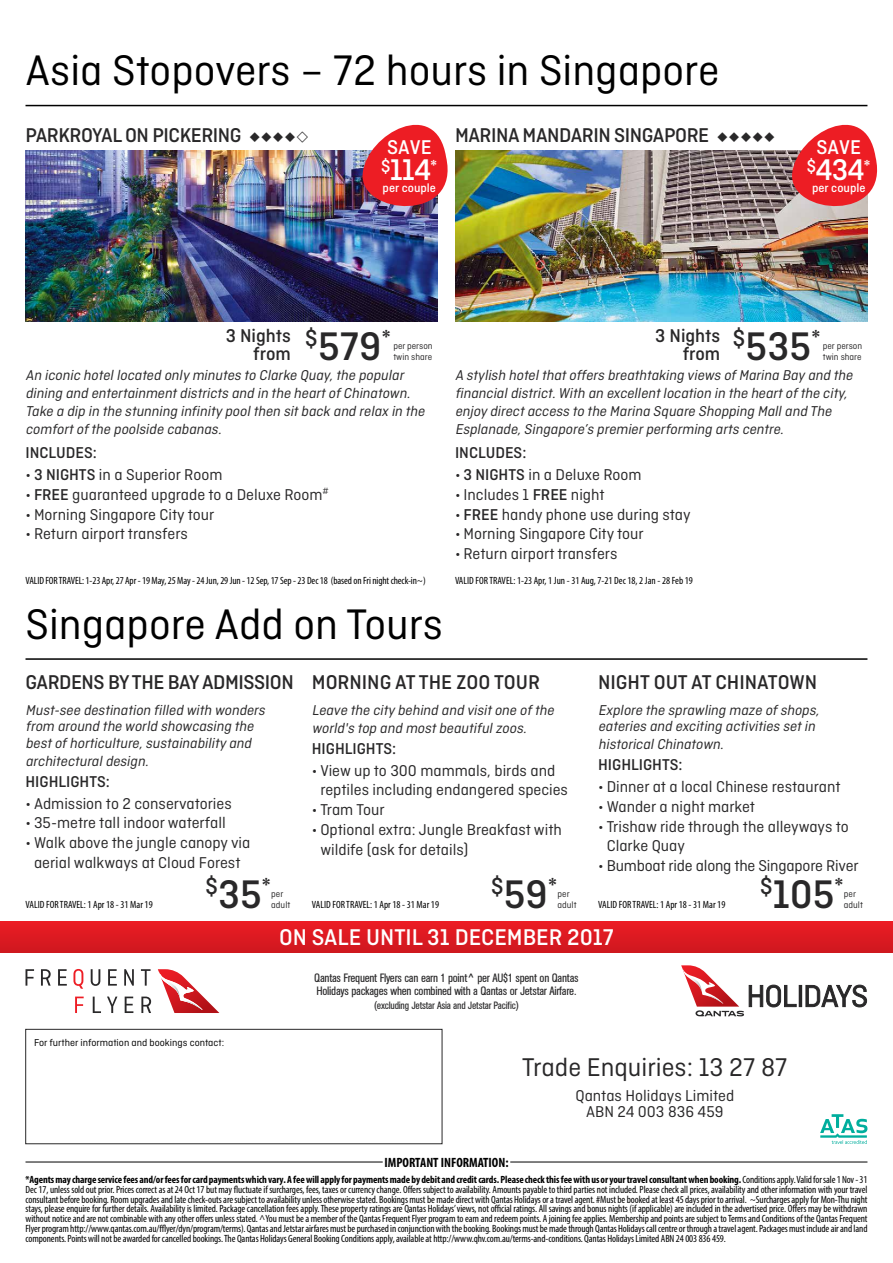
<style>
.page{position:relative;width:893px;height:1263px;background:#fff}
.page>*{position:absolute;margin:0;border:0;box-sizing:border-box;transform-origin:0 0}
.t1{font:45px "Ciutadella";color:#000}
.t2{font:500 42px "Ciutadella";color:#292829}
.t3{font:500 31.5px "Ciutadella";letter-spacing:-.03em;color:#fff}
.t4{font:27px "Ciutadella";color:#292829}
.t5{font:500 24.45px "Ciutadella";color:#292829}
.t6{font:500 24px "Ciutadella";color:#fff}
.t7{font:500 21px "Ciutadella";letter-spacing:-.02em;color:#292829}
.t8{font:500 21px "Ciutadella";color:#292829}
.t9{font:500 21px "Ciutadella";color:#fff}
.t10{font:500 19.5px/18px "Ciutadella";color:#292829;text-align:right}
.t11{font:16.5px/19.8px "Ciutadella";color:#292829}
.t12{font:500 16.5px "Ciutadella";color:#292829}
.t13{font:italic 15px/18px "Ciutadella";color:#292829}
.t14{font:700 condensed 13.5px "Myriad Pro";color:#000}
.t15{font:500 12.75px "Ciutadella";color:#fff}
.t16{font:condensed 12px/13.5px "AG Book BQ";letter-spacing:-.02em;color:#292829}
.t17{font:condensed 10.5px/9.8px "Myriad Pro";letter-spacing:-.01em;color:#000;text-align:justify}
.t18{font:10.5px "Ciutadella";color:#000}
.t19{font:condensed 10.5px "AG Book BQ";letter-spacing:-.02em;color:#292829}
.t20{font:9.75px/11.2px "Ciutadella";color:#292829;scale:.96 1}
.s1{font-weight:500}
.s2{font-size:42px}
.s3{font-weight:700}
</style>
<div class="page">
<div style="left:0;top:922px;width:893px;height:30px;background:linear-gradient(to right,#dc1a21,#dd1a21)"></div>
<div style="left:26px;top:1029px;width:416px;height:115px;background:#fff;border:1px solid #292829"></div>
<svg style="left:158px;top:969px;width:44px;height:41px"></svg>
<img style="left:158px;top:971px;width:22px;height:28px">
<svg style="left:26px;top:969px;width:125px;height:44px"></svg>
<hr style="left:26px;top:1161px;width:357px;height:1px;background:#000">
<hr style="left:510px;top:1161px;width:357px;height:1px;background:#000">
<hr style="left:26px;top:105px;width:841px;height:1px;background:#000">
<svg style="left:681px;top:965px;width:115px;height:51px"></svg>
<div style="left:799px;top:985px;width:3px;height:22px;border:1px solid #292829"></div>
<svg style="left:806px;top:985px;width:61px;height:22px"></svg>
<svg style="left:820px;top:1114px;width:47px;height:30px"></svg>
<img style="left:26px;top:150px;width:412px;height:172px">
<img style="left:455px;top:150px;width:412px;height:172px">
<img style="left:358px;top:104px;width:103px;height:120px">
<svg style="left:788px;top:104px;width:90px;height:120px"></svg>
<hr style="left:26px;top:658px;width:841px;height:2px;background:#000">
<h1 class="t1" style="left:26px;top:46px;width:695px">Asia Stopovers – 72 hours in Singapore</h1>
<h3 class="t7" style="left:26px;top:123px;width:217px">PARKROYAL ON PICKERING</h3>
<h3 class="t7" style="left:455px;top:123px;width:256px">MARINA MANDARIN SINGAPORE</h3>
<h3 class="t9" style="left:387px;top:135px;width:46px">SAVE</h3>
<h3 class="t3" style="left:381px;top:152px;width:58px"><sup>$</sup>114<sup>*</sup></h3>
<p class="t15" style="left:383px;top:181px;width:55px">per couple</p>
<h3 class="t9" style="left:816px;top:135px;width:46px">SAVE</h3>
<h3 class="t3" style="left:807px;top:152px;width:66px"><sup>$</sup>434<sup>*</sup></h3>
<p class="t15" style="left:812px;top:181px;width:55px">per couple</p>
<h3 class="t10" style="left:226px;top:327px;width:67px">3 Nights from</h3>
<h2 class="t2" style="left:305px;top:323px;width:87px"><sup>$</sup>579<sup>*</sup></h2>
<p class="t20" style="left:393px;top:340px;width:42px">per person twin share</p>
<h3 class="t10" style="left:655px;top:327px;width:67px">3 Nights from</h3>
<h2 class="t2" style="left:733px;top:323px;width:89px"><sup>$</sup>535<sup>*</sup></h2>
<p class="t20" style="left:823px;top:340px;width:42px">per person twin share</p>
<h3 class="t13" style="left:26px;top:366px;width:403px">An iconic hotellocated only minutes to Clarke Quay,the popular dining and entertainmentdistricts and in the heartofChinatown.<br>Take a dip in the stunning infinity poolthen sitback and relax in the comfortofthe poolside cabanas.</h3>
<h3 class="t12" style="left:26px;top:443px;width:73px">INCLUDES:</h3>
<h3 class="t11" style="left:26px;top:464px;width:198px">• <span class="s1">3 NIGHTS</span> in a Superior Room</h3>
<h3 class="t11" style="left:26px;top:484px;width:305px">• <span class="s1">FREE</span> guaranteed upgrade to a Deluxe Room<sup>#</sup></h3>
<h3 class="t11" style="left:26px;top:504px;width:190px">• Morning Singapore City tour</h3>
<h3 class="t11" style="left:26px;top:524px;width:164px">• Return airport transfers</h3>
<p class="t13" style="left:455px;top:366px;width:402px">A stylish hotelthatoffers breathtaking views ofMarina Bay and the financialdistrict.With an excellentlocation in the heartofthe city, enjoy directaccess to the Marina Square Shopping Malland The Esplanade,Singapore’s premierperforming arts centre.</p>
<h3 class="t12" style="left:455px;top:443px;width:73px">INCLUDES:</h3>
<h3 class="t11" style="left:455px;top:464px;width:188px">• <span class="s1">3 NIGHTS</span> in a Deluxe Room</h3>
<h3 class="t11" style="left:455px;top:484px;width:151px">• Includes 1 <span class="s1">FREE</span> night</h3>
<h3 class="t11" style="left:455px;top:504px;width:237px">• <span class="s1">FREE</span> handy phone use during stay</h3>
<h3 class="t11" style="left:455px;top:524px;width:190px">• Morning Singapore City tour</h3>
<h3 class="t11" style="left:455px;top:544px;width:164px">• Return airport transfers</h3>
<p class="t17" style="left:26px;top:575px;width:402px">VALID FOR TRAVEL: 1-23 Apr, 27 Apr - 19 May, 25 May - 24 Jun, 29 Jun - 12 Sep, 17 Sep - 23 Dec 18 (based on Fri night check-in~)</p>
<p class="t17" style="left:455px;top:575px;width:239px">VALID FOR TRAVEL: 1-23 Apr, 1 Jun - 31 Aug, 7-21 Dec 18, 2 Jan - 28 Feb 19</p>
<h1 class="t1" style="left:25px;top:599px;width:419px">Singapore Add on Tours</h1>
<h3 class="t7" style="left:26px;top:670px;width:516px">GARDENS BY THE BAY ADMISSION MORNING AT THE ZOO TOUR</h3>
<h3 class="t8" style="left:598px;top:670px;width:221px">NIGHT OUT AT CHINATOWN</h3>
<h3 class="t13" style="left:26px;top:702px;width:244px;line-height:16.5px">Must-see destination filled with wonders from around the world showcasing the bestofhorticulture,sustainability and</h3>
<h3 class="t13" style="left:26px;top:752px;width:127px">architecturaldesign.</h3>
<h3 class="t12" style="left:26px;top:772px;width:86px">HIGHLIGHTS:</h3>
<h3 class="t11" style="left:26px;top:793px;width:208px">• Admission to 2 conservatories</h3>
<h3 class="t11" style="left:26px;top:813px;width:202px">• 35-metre tall indoor waterfall</h3>
<h3 class="t11" style="left:26px;top:833px;width:226px;text-align:center">• Walk above the jungle canopy via aerial walkways at Cloud Forest</h3>
<h3 class="t13" style="left:312px;top:701px;width:246px">Leave the city behind and visitone ofthe world's top and mostbeautifulzoos.</h3>
<h3 class="t12" style="left:312px;top:739px;width:86px">HIGHLIGHTS:</h3>
<h3 class="t11" style="left:320px;top:760px;width:249px;text-indent:-8px">• View up to 300 mammals, birds and reptiles including endangered species</h3>
<h3 class="t11" style="left:312px;top:800px;width:74px">• Tram Tour</h3>
<h3 class="t11" style="left:320px;top:819px;width:243px;text-indent:-8px">• Optional extra: Jungle Breakfast with wildife (ask for details)</h3>
<h3 class="t13" style="left:598px;top:702px;width:225px;line-height:16.5px">Explore the sprawling maze ofshops, eateries and exciting activities setin</h3>
<h3 class="t13" style="left:598px;top:735px;width:130px">historicalChinatown.</h3>
<h3 class="t12" style="left:598px;top:755px;width:86px">HIGHLIGHTS:</h3>
<h3 class="t11" style="left:598px;top:777px;width:244px">• Dinner at a local Chinese restaurant</h3>
<h3 class="t11" style="left:598px;top:796px;width:158px">• Wander a night market</h3>
<h3 class="t11" style="left:607px;top:816px;width:244px;text-indent:-8px">• Trishaw ride through the alleyways to<br>Clarke Quay</h3>
<h3 class="t11" style="left:598px;top:856px;width:262px">• Bumboat ride along the Singapore River</h3>
<h3 class="t5" style="left:205px;top:872px;width:67px">$<span class="s2">35</span>*</h3>
<h3 class="t5" style="left:491px;top:872px;width:68px">$<span class="s2">59</span>*</h3>
<h2 class="t2" style="left:760px;top:871px;width:85px"><sup>$</sup>105<sup>*</sup></h2>
<p class="t20" style="left:271px;top:888px;width:21px">per adult</p>
<p class="t20" style="left:558px;top:888px;width:21px">per adult</p>
<p class="t20" style="left:844px;top:888px;width:14px">per</p>
<p class="t17" style="left:26px;top:899px;width:129px">VALID FOR TRAVEL: 1 Apr 18 - 31 Mar 19</p>
<p class="t17" style="left:312px;top:899px;width:129px">VALID FOR TRAVEL: 1 Apr 18 - 31 Mar 19</p>
<p class="t17" style="left:598px;top:899px;width:129px">VALID FOR TRAVEL: 1 Apr 18 - 31 Mar 19</p>
<p class="t20" style="left:844px;top:899px;width:21px">adult</p>
<h3 class="t6" style="left:279px;top:924px;width:336px">ON SALE UNTIL 31 DECEMBER 2017</h3>
<p class="t18" style="left:34px;top:1036px;width:192px">For further information and bookings contact:</p>
<p class="t16" style="left:314px;top:971px;width:266px">Qantas Frequent Flyers can earn 1 point^ per AU$1 spent on Qantas<br>Holidays packages when combined with a Qantas or Jetstar Airfare.</p>
<p class="t19" style="left:374px;top:999px;width:146px">(excluding Jetstar Asia and Jetstar Pacific)</p>
<h3 class="t4" style="left:522px;top:1052px;width:267px">Trade Enquiries: 13 27 87</h3>
<h3 class="t11" style="left:575px;top:1087px;width:160px;line-height:16.5px;text-align:center">Qantas Holidays Limited<br>ABN 24 003 836 459</h3>
<p class="t14" style="left:384px;top:1154px;width:126px">IMPORTANT INFORMATION:</p>
<p class="t17" style="left:26px;top:1175px;width:844px"><span class="s3">*Agents may charge service fees and/or fees for card payments which vary. A fee will apply for payments made by debit and credit cards. Please check this fee with us or your travel consultant when booking.</span> Conditions apply. Valid for sale 1 Nov - 31<br>Dec 17, unless sold out prior. Prices correct as at 24 Oct 17 but may fluctuate if surcharges, fees, taxes or currency change. Offers subject to availability. Amounts payable to third parties not included. Please check all prices, availability and other information with your travel consultant before booking. Room upgrades and late check-outs are subject to availability unless otherwise stated. Bookings must be made direct with Qantas Holidays or a travel agent. #Must be booked at least 45 days prior to arrival. ~Surcharges apply for Mon-Thu night stays, please enquire for further details. Availability is limited. Package cancellation fees apply. These property ratings are Qantas Holidays’ views, not official ratings. All savings and bonus nights (if applicable) are included in the advertised price. Offers may be withdrawn without notice and are not combinable with any other offers unless stated. ^You must be a member of the Qantas Frequent Flyer program to earn and redeem points. A joining fee applies. Membership and points are subject to Terms and Conditions of the Qantas Frequent Flyer program http://www.qantas.com.au/fflyer/dyn/program/terms). Qantas and Jetstar airfares must be purchased in conjunction with the booking. Bookings must be made through Qantas Holidays call centre or through a travel agent. Packages must include air and land components. Points will not be awarded for cancelled bookings. The Qantas Holidays General Booking Conditions apply, available at http://www.qhv.com.au/terms-and-conditions. Qantas Holidays Limited ABN 24 003 836 459.</p>
</div>
